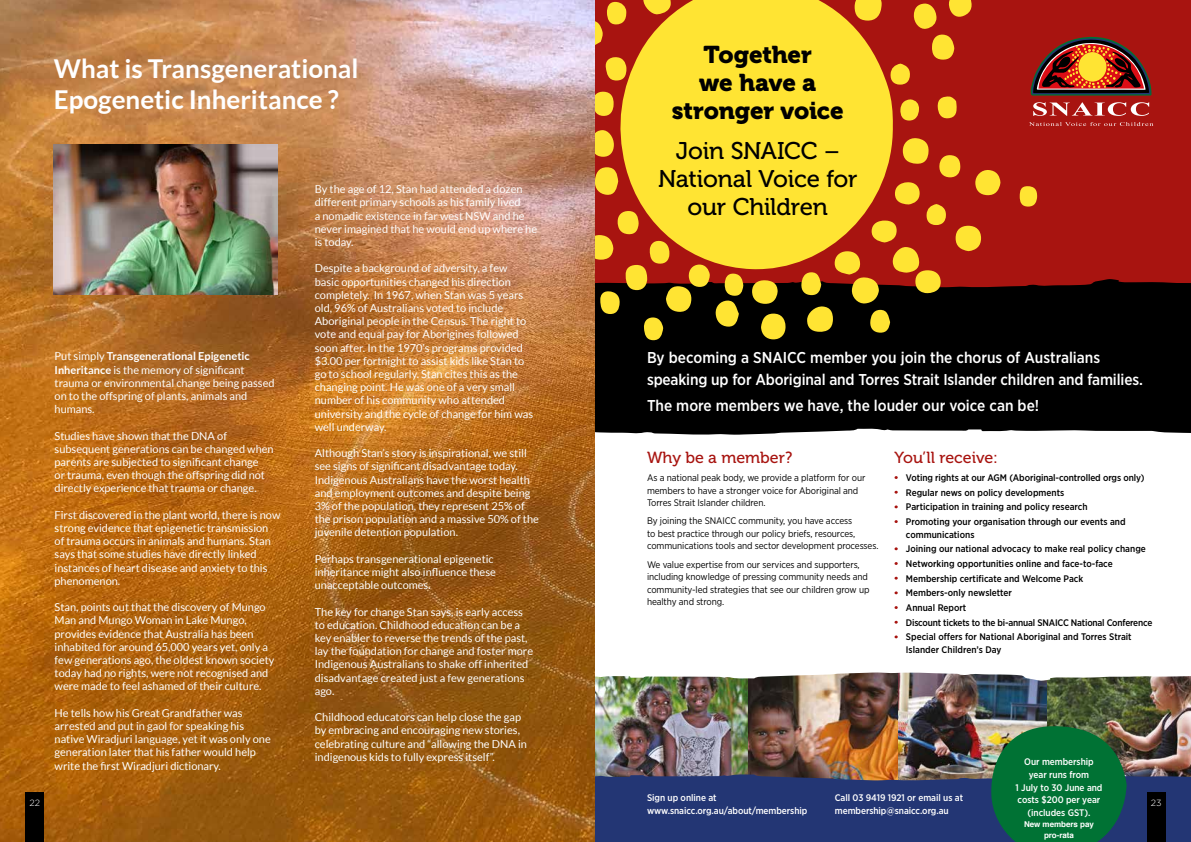
<style>
.page{position:relative;width:1191px;height:842px;background:#fff}
.page>*{position:absolute;margin:0;border:0;box-sizing:border-box;transform-origin:0 0}
.t1{font:700 26px/31.2px "Lato";color:#fff}
.t2{font:24.1px/28.1px "Museo 500";letter-spacing:-.015em;color:#000;text-align:center}
.t3{font:24.1px/28.1px "Museo 900";letter-spacing:-.005em;color:#000;text-align:center}
.t4{font:16.1px "Museo 500";color:#a81410}
.t5{font:500 15.7px/22.1px "Gotham Narrow";letter-spacing:-.01em;color:#fff}
.t6{font:11px/13.2px "Lato";color:#fff}
.t7{font:500 9.5px/14.7px "Gotham Narrow";color:#000}
.t8{font:9.5px/12.5px "Gotham Narrow";letter-spacing:-.01em;color:#000}
.t9{font:500 9.5px/12.5px "Gotham Narrow";letter-spacing:-.005em;color:#fff}
.t10{font:300 9px "Gotham";color:#fff}
.t11{font:700 8px/10.6px "Helvetica";letter-spacing:-.005em;color:#fff;text-align:center}
.s1{font-weight:700}
</style>
<div class="page">
<img style="left:0;top:0;width:595px;height:842px">
<img style="left:54px;top:145px;width:224px;height:149px">
<img style="left:595px;top:681px;width:153px;height:91px">
<img style="left:897px;top:681px;width:294px;height:91px">
<img style="left:748px;top:681px;width:149px;height:91px">
<svg style="left:595px;top:772px;width:596px;height:70px;background:#2a3971"></svg>
<div style="left:595px;top:0;width:596px;height:300px;background:#a81410"></div>
<div style="left:595px;top:279px;width:596px;height:149px;background:#000"></div>
<svg style="left:595px;top:428px;width:596px;height:253px"></svg>
<svg style="left:990px;top:725px;width:136px;height:117px;background:#13703d"></svg>
<svg style="left:618px;top:0;width:275px;height:270px;background:#f6cf2f"></svg>
<svg style="left:854px;top:0;width:27px;height:21px"></svg>
<svg style="left:643px;top:0;width:28px;height:15px"></svg>
<svg style="left:902px;top:138px;width:27px;height:26px"></svg>
<div style="left:955px;top:226px;width:26px;height:25px;background:#ffe433;border-radius:50%"></div>
<svg style="left:595px;top:167px;width:23px;height:28px"></svg>
<svg style="left:975px;top:170px;width:25px;height:25px"></svg>
<div style="left:761px;top:313px;width:24px;height:27px;background:#ffe433;border-radius:50%"></div>
<svg style="left:752px;top:280px;width:25px;height:24px"></svg>
<div style="left:915px;top:270px;width:25px;height:23px;background:#ffe433;border-radius:50%"></div>
<svg style="left:595px;top:130px;width:19px;height:27px"></svg>
<svg style="left:895px;top:182px;width:25px;height:22px"></svg>
<svg style="left:595px;top:91px;width:19px;height:25px"></svg>
<svg style="left:605px;top:57px;width:21px;height:24px"></svg>
<svg style="left:939px;top:155px;width:21px;height:22px"></svg>
<svg style="left:937px;top:96px;width:20px;height:23px"></svg>
<svg style="left:595px;top:211px;width:148px;height:129px"></svg>
<svg style="left:926px;top:204px;width:20px;height:21px"></svg>
<svg style="left:900px;top:99px;width:19px;height:22px"></svg>
<svg style="left:1019px;top:186px;width:18px;height:21px"></svg>
<svg style="left:890px;top:0;width:82px;height:85px"></svg>
<svg style="left:801px;top:220px;width:118px;height:113px"></svg>
<svg style="left:1033px;top:102px;width:116px;height:14px"></svg>
<svg style="left:1029px;top:122px;width:124px;height:4px"></svg>
<svg style="left:1030px;top:37px;width:121px;height:59px"></svg>
<svg style="left:595px;top:0;width:32px;height:47px"></svg>
<div style="left:26px;top:792px;width:18px;height:50px;background:#000"></div>
<div style="left:1147px;top:792px;width:18px;height:50px;background:#000"></div>
<h2 class="t3" style="left:672px;top:41px;width:173px">Together<br>we have a stronger voice</h2>
<h2 class="t2" style="left:658px;top:137px;width:201px">Join SNAICC –<br>National Voice for our Children</h2>
<h1 class="t1" style="left:54px;top:52px;width:306px">What is Transgenerational<br>Epogenetic Inheritance ?</h1>
<p class="t6" style="left:315px;top:182px;width:224px">By the age of 12, Stan had attended a dozen different primary schools as his family lived<br>a nomadic existence in far west NSW and he never imagined that he would end up where he is today.</p>
<p class="t6" style="left:315px;top:262px;width:220px">Despite a background of adversity, a few basic opportunities changed his direction completely. In 1967, when Stan was 5 years old, 96% of Australians voted to include Aboriginal people in the Census. The right to vote and equal pay for Aborigines followed soon after. In the 1970’s programs provided $3.00 per fortnight to assist kids like Stan to go to school regularly. Stan cites this as the changing point. He was one of a very small number of his community who attended university and the cycle of change for him was well underway.</p>
<p class="t6" style="left:315px;top:446px;width:226px">Although Stan’s story is inspirational, we still see signs of significant disadvantage today.<br>Indigenous Australians have the worst health and employment outcomes and despite being 3% of the population, they represent 25% of the prison population and a massive 50% of the juvenile detention population.</p>
<p class="t6" style="left:315px;top:552px;width:183px">Perhaps transgenerational epigenetic inheritance might also influence these unacceptable outcomes.</p>
<p class="t6" style="left:315px;top:605px;width:220px">The key for change Stan says, is early access to education. Childhood education can be a key enabler to reverse the trends of the past, lay the foundation for change and foster more Indigenous Australians to shake off inherited disadvantage created just a few generations ago.</p>
<p class="t6" style="left:315px;top:710px;width:214px">Childhood educators can help close the gap by embracing and encouraging new stories, celebrating culture and “allowing the DNA in indigenous kids to fully express itself”.</p>
<h3 class="t5" style="left:647px;top:346px;width:497px">By becoming a SNAICC member you join the chorus of Australians speaking up for Aboriginal and Torres Strait Islander children and families.</h3>
<h3 class="t5" style="left:647px;top:395px;width:393px">The more members we have, the louder our voice can be!</h3>
<h3 class="t4" style="left:647px;top:448px;width:147px">Why be a member?</h3>
<p class="t8" style="left:647px;top:471px;width:220px">As a national peak body, we provide a platform for our members to have a stronger voice for Aboriginal and<br>Torres Strait Islander children.</p>
<p class="t8" style="left:647px;top:514px;width:233px">By joining the SNAICC community, you have access<br>to best practice through our policy briefs, resources, communications tools and sector development processes.</p>
<p class="t8" style="left:647px;top:558px;width:224px">We value expertise from our services and supporters, including knowledge of pressing community needs and community-led strategies that see our children grow up healthy and strong.</p>
<p class="t6" style="left:55px;top:350px;width:221px">Put simply <span class="s1">Transgenerational Epigenetic Inheritance</span> is the memory of significant trauma or environmental change being passed on to the offspring of plants, animals and humans.</p>
<p class="t6" style="left:55px;top:429px;width:221px">Studies have shown that the DNA of subsequent generations can be changed when parents are subjected to significant change<br>or trauma, even though the offspring did not directly experience that trauma or change.</p>
<p class="t6" style="left:55px;top:508px;width:227px">First discovered in the plant world, there is now strong evidence that epigenetic transmission of trauma occurs in animals and humans. Stan says that some studies have directly linked instances of heart disease and anxiety to this phenomenon.</p>
<p class="t6" style="left:55px;top:600px;width:221px">Stan, points out that the discovery of Mungo Man and Mungo Woman in Lake Mungo, provides evidence that Australia has been inhabited for around 65,000 years yet, only a few generations ago, the oldest known society today had no rights, were not recognised and were made to feel ashamed of their culture.</p>
<p class="t6" style="left:55px;top:706px;width:218px">He tells how his Great Grandfather was arrested and put in gaol for speaking his native Wiradjuri language, yet it was only one generation later that his father would help write the first Wiradjuri dictionary.</p>
<h3 class="t4" style="left:894px;top:448px;width:105px">You’ll receive:</h3>
<p class="t7" style="left:906px;top:470px;width:240px">Voting rights at our AGM (Aboriginal-controlled orgs only)<br>Regular news on policy developments<br>Participation in training and policy research<br>Promoting your organisation through our events and</p>
<p class="t7" style="left:906px;top:527px;width:248px">communications<br>Joining our national advocacy to make real policy change Networking opportunities online and face-to-face Membership certificate and Welcome Pack<br>Members-only newsletter<br>Annual Report<br>Discount tickets to the bi-annual SNAICC National Conference Special offers for National Aboriginal and Torres Strait</p>
<p class="t7" style="left:906px;top:642px;width:97px">Islander Children’s Day</p>
<p class="t9" style="left:1015px;top:756px;width:88px;text-align:center">Our membership year runs from<br>1 July to 30 June and costs $200 per year (includes GST).</p>
<p class="t11" style="left:1024px;top:819px;width:71px">New members pay pro-rata</p>
<p class="t9" style="left:647px;top:791px;width:162px">Sign up online at www.snaicc.org.au/about/membership</p>
<p class="t9" style="left:834px;top:791px;width:130px">Call 03 9419 1921 or email us at membership@snaicc.org.au</p>
<p class="t10" style="left:30px;top:797px;width:12px">22</p>
<p class="t10" style="left:1150px;top:797px;width:12px">23</p>
</div>
